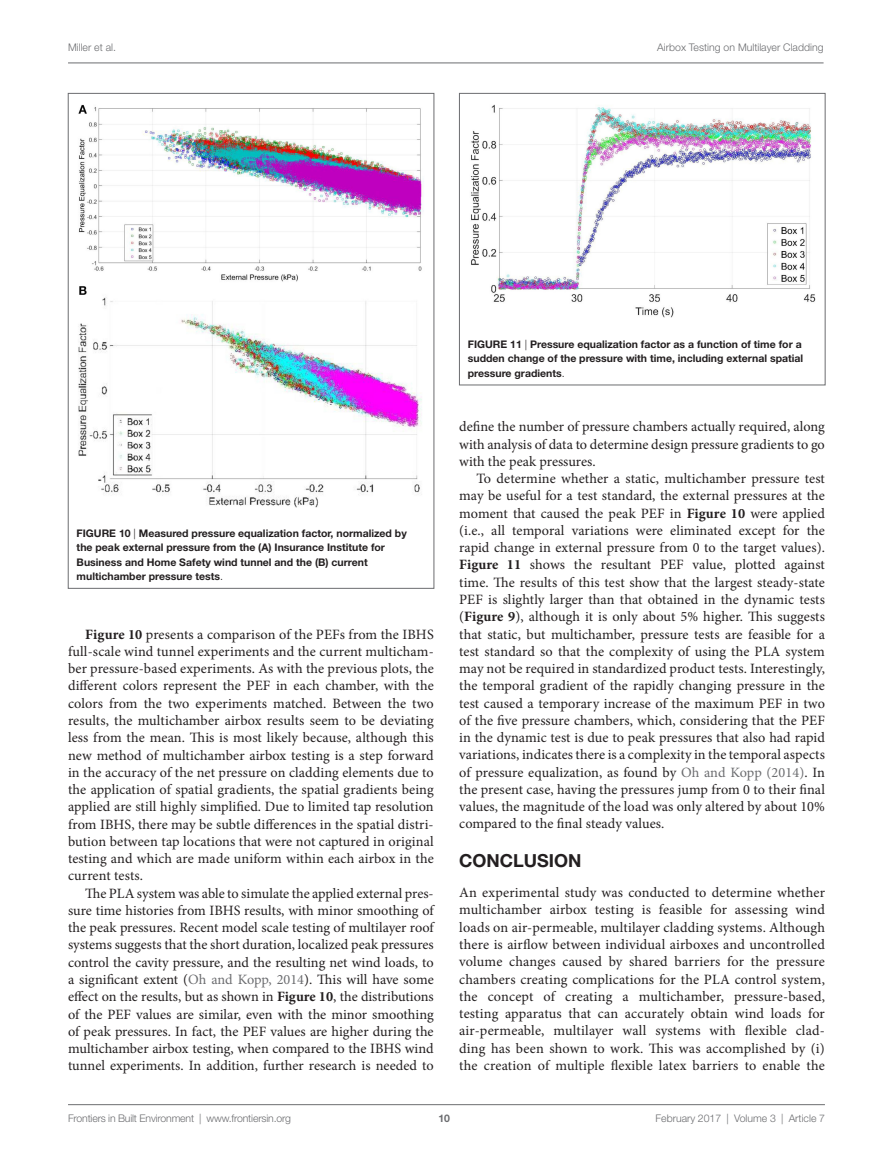
<style>
.page{position:relative;width:893px;height:1170px;background:#fff}
.page>*{position:absolute;margin:0;border:0;box-sizing:border-box;transform-origin:0 0}
.t1{font:700 18px "Helvetica Neue LT Std";color:#231f20}
.t2{font:14.25px/17.2px "Minion Pro";color:#231f20;text-align:justify}
.t3{font:700 10.5px/14.2px "Helvetica Neue LT Std";color:#231f20}
.t4{font:300 10.5px "Helvetica Neue LT Std";color:#6c6d70}
.t5{font:700 10.5px "Helvetica Neue LT Std";color:#6c6d70}
.s1{font-weight:300}
.s2{font-weight:700}
.s3{color:#6c6d70}
</style>
<div class="page">
<img style="left:471px;top:105px;width:344px;height:213px">
<div style="left:459px;top:93px;width:366px;height:292px;border:1px solid #6c6d70"></div>
<img style="left:78px;top:105px;width:346px;height:402px">
<hr style="left:68px;top:63px;width:756px;height:1px;background:#6c6d70">
<hr style="left:68px;top:1104px;width:757px;height:1px;background:#6c6d70">
<p class="t4" style="left:68px;top:41px;width:50px">Miller et al.</p>
<p class="t4" style="left:657px;top:41px;width:168px">Airbox Testing on Multilayer Cladding</p>
<p class="t3" style="left:77px;top:526px;width:332px">FIG URE 10 <span class="s1">|</span> Measured pressure equalization factor, normalized by the peak external pressure from the (A) Insurance Institute for Business and Home Safety wind tunnel and the (B) current multichamber pressure tests<span class="s1">.</span></p>
<p class="t2" style="left:68px;top:625px;width:367px;text-indent:17px"><span class="s2">Figure 10</span> presents a comparison of the PEFs from the IBHS full-scale wind tunnel experiments and the current multicham&shy;ber pressure-based experiments. As with the previous plots, the different colors represent the PEF in each chamber, with the colors from the two experiments matched. Between the two results, the multichamber airbox results seem to be deviating less from the mean. This is most likely because, although this new method of multichamber airbox testing is a step forward in the accuracy of the net pressure on cladding elements due to the application of spatial gradients, the spatial gradients being applied are still highly simplified. Due to limited tap resolution from IBHS, there may be subtle differences in the spatial distri&shy;bution between tap locations that were not captured in original testing and which are made uniform within each airbox in the current tests.</p>
<p class="t2" style="left:68px;top:884px;width:367px;text-indent:17px">The PLA system was able to simulate the applied external pres&shy;sure time histories from IBHS results, with minor smoothing of the peak pressures. Recent model scale testing of multilayer roof systems suggests that the short duration, localized peak pressures control the cavity pressure, and the resulting net wind loads, to a significant extent (<span class="s3">Oh and Kopp, 2014</span>). This will have some effect on the results, but as shown in <span class="s2">Figure 10</span>, the distributions of the PEF values are similar, even with the minor smoothing of peak pressures. In fact, the PEF values are higher during the multichamber airbox testing, when compared to the IBHS wind tunnel experiments. In addition, further research is needed to</p>
<p class="t3" style="left:468px;top:337px;width:337px">FIG URE 11 <span class="s1">|</span> Pressure equalization factor as a function of time for a sudden change of the pressure with time, including external spatial pressure gradients<span class="s1">.</span></p>
<p class="t2" style="left:459px;top:418px;width:367px">define the number of pressure chambers actually required, along with analysis of data to determine design pressure gradients to go with the peak pressures.</p>
<p class="t2" style="left:459px;top:470px;width:367px;text-indent:17px">To determine whether a static, multichamber pressure test may be useful for a test standard, the external pressures at the moment that caused the peak PEF in <span class="s2">Figure 10</span> were applied (i.e., all temporal variations were eliminated except for the rapid change in external pressure from 0 to the target values).<br><span class="s2">Figure 11</span> shows the resultant PEF value, plotted against time. The results of this test show that the largest steady-state PEF is slightly larger than that obtained in the dynamic tests (<span class="s2">Figure 9</span>), although it is only about 5% higher. This suggests that static, but multichamber, pressure tests are feasible for a test standard so that the complexity of using the PLA system may not be required in standardized product tests. Interestingly, the temporal gradient of the rapidly changing pressure in the test caused a temporary increase of the maximum PEF in two of the five pressure chambers, which, considering that the PEF in the dynamic test is due to peak pressures that also had rapid variations, indicates there is a complexity in the temporal aspects of pressure equalization, as found by <span class="s3">Oh and Kopp (2014)</span>. In the present case, having the pressures jump from 0 to their final values, the magnitude of the load was only altered by about 10% compared to the final steady values.</p>
<p class="t1" style="left:459px;top:849px;width:41px">CONCL</p>
<p class="t1" style="left:524px;top:849px;width:57px">USION</p>
<p class="t2" style="left:459px;top:884px;width:367px">An experimental study was conducted to determine whether multichamber airbox testing is feasible for assessing wind loads on air-permeable, multilayer cladding systems. Although there is airflow between individual airboxes and uncontrolled volume changes caused by shared barriers for the pressure chambers creating complications for the PLA control system, the concept of creating a multichamber, pressure-based, testing apparatus that can accurately obtain wind loads for air-permeable, multilayer wall systems with flexible clad&shy;ding has been shown to work. This was accomplished by (i) the creation of multiple flexible latex barriers to enable the</p>
<p class="t4" style="left:68px;top:1111px;width:225px">Frontiers in Built Environment | www.frontiersin.org</p>
<p class="t4" style="left:656px;top:1111px;width:171px">February 2017 | Volume 3 | Article 7</p>
<p class="t5" style="left:439px;top:1111px;width:13px">10</p>
</div>
